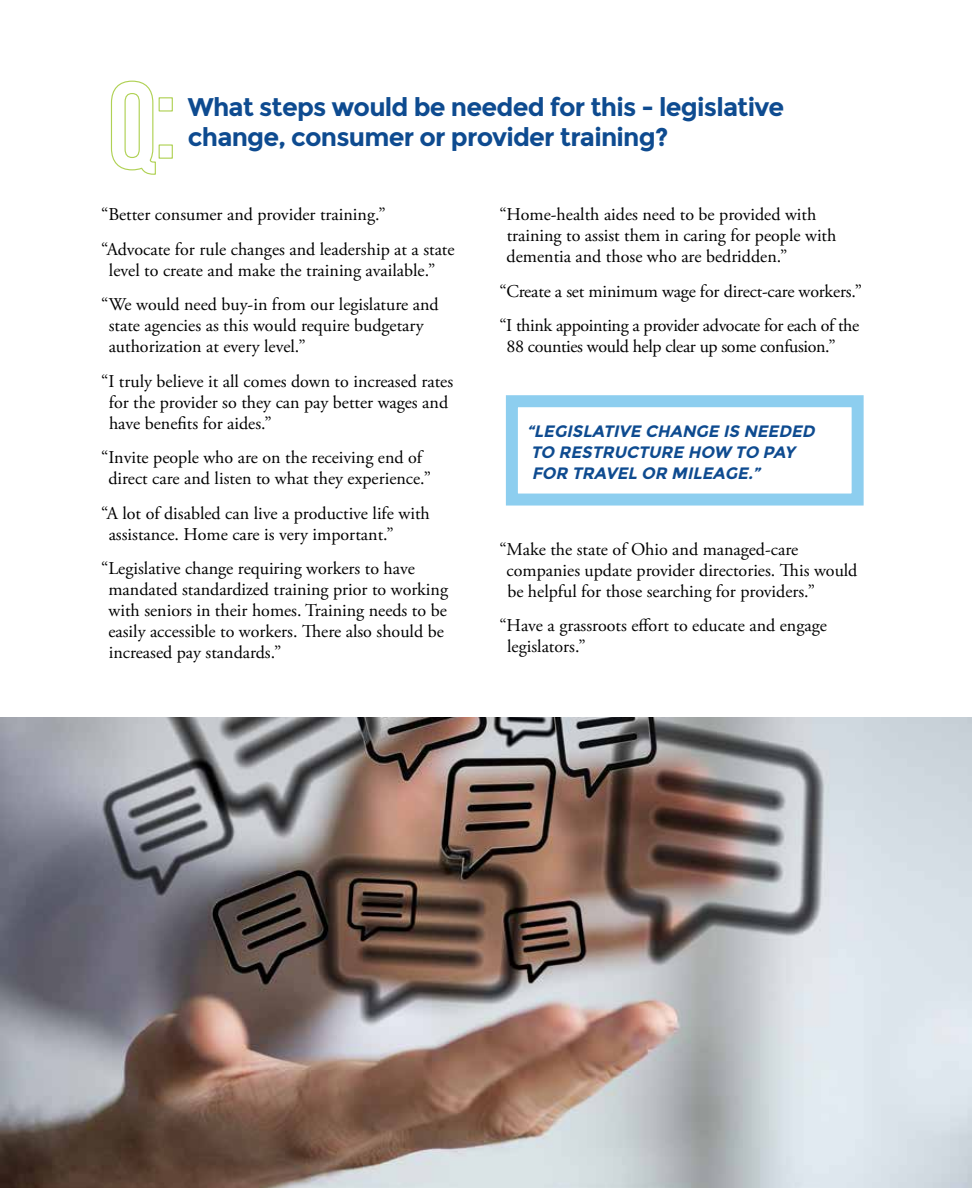
<style>
.page{position:relative;width:972px;height:1188px;background:#fff}
.page>*{position:absolute;margin:0;border:0;box-sizing:border-box;transform-origin:0 0}
.t1{font:700 25.5px/30px "Montserrat";letter-spacing:-.03em;color:#0e4b90}
.t2{font:18px/21px "Adobe Garamond Pro";color:#000}
.t3{font:18px/34.5px "Adobe Garamond Pro";letter-spacing:-.02em;color:#000}
.t4{font:italic 700 16.5px/21px "Montserrat";color:#0e4b90}
</style>
<div class="page">
<svg style="left:110px;top:80px;width:63px;height:95px"></svg>
<div style="left:506px;top:395px;width:358px;height:111px;border:12px solid #8dceef"></div>
<img style="left:0;top:717px;width:972px;height:471px">
<h1 class="t1" style="left:188px;top:92px;width:598px">What steps would be needed for this - legislative change, consumer or provider training?</h1>
<p class="t2" style="left:101px;top:198px;width:355px;line-height:34.5px">“Better consumer and provider training.” “Advocate for rule changes and leadership at a state</p>
<p class="t2" style="left:101px;top:253px;width:339px;line-height:34.5px;text-align:center">level to create and make the training available.” “We would need buy-in from our legislature and</p>
<p class="t2" style="left:109px;top:316px;width:316px">state agencies as this would require budgetary authorization at every level.”</p>
<p class="t2" style="left:109px;top:371px;width:346px;text-indent:-8px">“I truly believe it all comes down to increased rates for the provider so they can pay better wages and have benefits for aides.”</p>
<p class="t2" style="left:101px;top:448px;width:331px;text-align:center">“Invite people who are on the receiving end of direct care and listen to what they experience.”</p>
<p class="t2" style="left:109px;top:503px;width:323px;text-indent:-8px">“A lot of disabled can live a productive life with assistance. Home care is very important.”</p>
<p class="t2" style="left:108px;top:559px;width:341px;text-indent:-7px">“Legislative change requiring workers to have mandated standardized training prior to working with seniors in their homes. Training needs to be easily accessible to workers. There also should be increased pay standards.”</p>
<p class="t2" style="left:507px;top:205px;width:331px;text-indent:-7px">“Home-health aides need to be provided with training to assist them in caring for people with dementia and those who are bedridden.”</p>
<p class="t3" style="left:499px;top:274px;width:364px">“Create a set minimum wage for direct-care workers.” “I think appointing a provider advocate for each of the</p>
<p class="t3" style="left:507px;top:330px;width:331px">88 counties would help clear up some confusion.”</p>
<p class="t4" style="left:527px;top:420px;width:293px">“LEGISLATIVE CHANGE IS NEEDED<br>TO RESTRUCTURE HOW TO PAY<br>FOR TRAVEL OR MILEAGE.”</p>
<p class="t2" style="left:507px;top:539px;width:352px;text-indent:-7px">“Make the state of Ohio and managed-care companies update provider directories. This would be helpful for those searching for providers.”</p>
<p class="t2" style="left:507px;top:616px;width:321px;text-indent:-8px">“Have a grassroots effort to educate and engage legislators.”</p>
</div>
